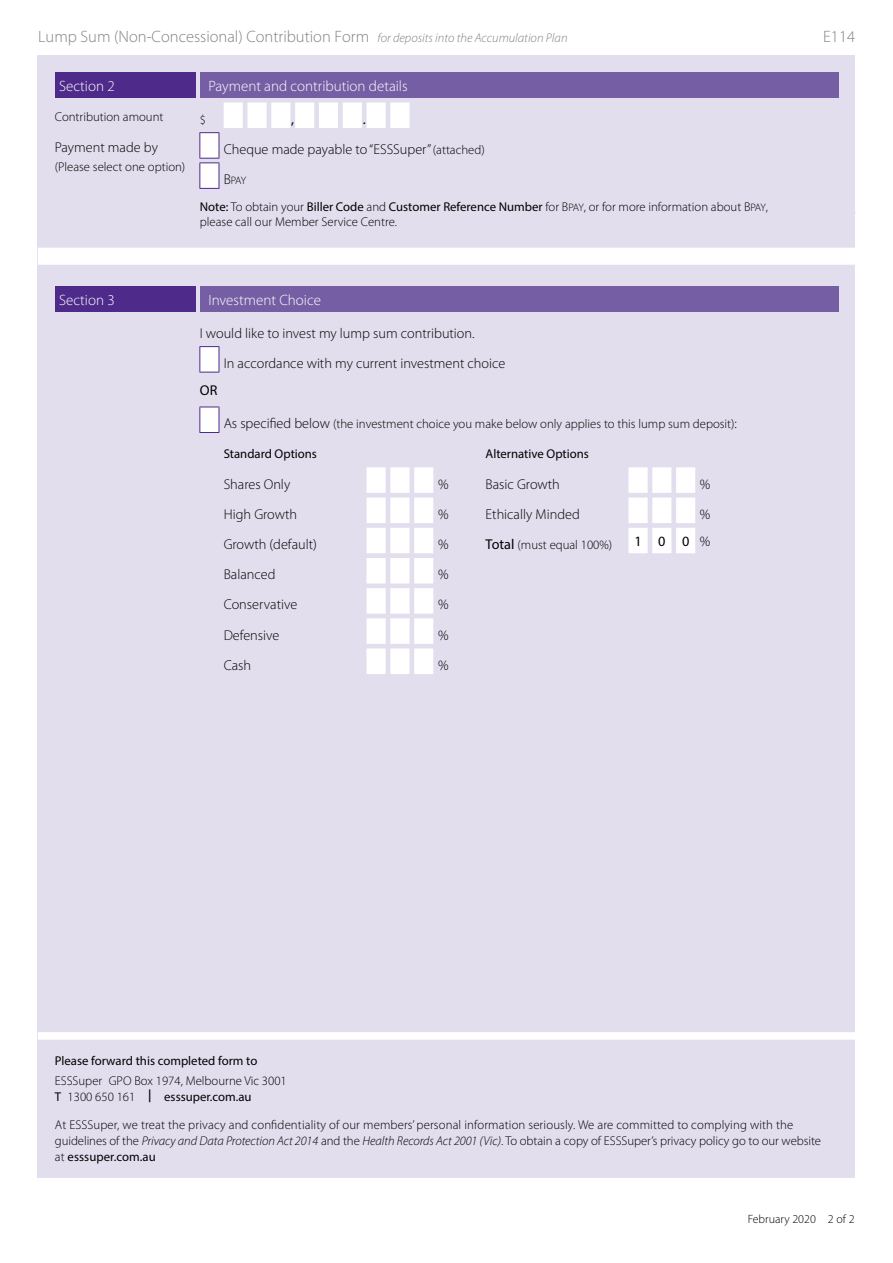
<style>
.page{position:relative;width:893px;height:1263px;background:#fff}
.page>*{position:absolute;margin:0;border:0;box-sizing:border-box;transform-origin:0 0}
.t1{font:300 16.5px "Myriad Pro";color:#808285}
.t2{font:300 15px "Myriad Pro";color:#fff}
.t3{font:300 14.25px/30.2px "Myriad Pro";color:#000}
.t4{font:14.25px "Myriad Pro";color:#000}
.t5{font:300 12.75px/15.8px "Myriad Pro";color:#000}
.t6{font:12.75px "Myriad Pro";color:#000}
.t7{font:300 12px "Myriad Pro";color:#000}
.t8{font:300 10.8px "Myriad Pro";color:#000}
.s1{font-style:italic;font-size:12.75px}
.s2{font-size:12.75px}
.s3{font-size:14.25px}
.s4{font-weight:400}
.s5{font-size:10.8px}
.s6{font-weight:400;font-size:14.25px}
.s7{font-weight:300}
.s8{font-weight:600}
.s9{font-style:italic}
</style>
<div class="page">
<div style="left:38px;top:55px;width:817px;height:1123px;background:#e2deee"></div>
<div style="left:38px;top:1032px;width:817px;height:8px;background:#fff"></div>
<div style="left:55px;top:72px;width:140px;height:26px;background:#4e2b8a"></div>
<div style="left:200px;top:72px;width:638px;height:26px;background:#765ea4"></div>
<svg style="left:38px;top:102px;width:817px;height:163px"></svg>
<svg style="left:199px;top:132px;width:21px;height:57px"></svg>
<div style="left:55px;top:286px;width:140px;height:26px;background:#4e2b8a"></div>
<div style="left:200px;top:286px;width:638px;height:26px;background:#765ea4"></div>
<svg style="left:200px;top:406px;width:495px;height:268px"></svg>
<svg style="left:199px;top:346px;width:21px;height:27px"></svg>
<svg style="left:199px;top:407px;width:21px;height:26px"></svg>
<p class="t1" style="left:38px;top:27px;width:531px">Lump Sum (Non-Concessional) Contribution Form <span class="s1">for deposits into the Accumulation Plan</span></p>
<p class="t1" style="left:823px;top:27px;width:33px">E114</p>
<p class="t2" style="left:59px;top:77px;width:57px">Section 2</p>
<p class="t2" style="left:208px;top:77px;width:201px">Payment and contribution details</p>
<p class="t5" style="left:55px;top:108px;width:110px">Contribution amount</p>
<p class="t5" style="left:200px;top:111px;width:8px">$</p>
<p class="t4" style="left:291px;top:110px;width:4px">,</p>
<p class="t4" style="left:363px;top:110px;width:4px">.</p>
<p class="t3" style="left:55px;top:132px;width:105px">Payment made by</p>
<p class="t5" style="left:55px;top:159px;width:132px">(Please select one option)</p>
<p class="t3" style="left:224px;top:134px;width:263px">Cheque made payable to “ESSSuper”<span class="s2">(attached)</span></p>
<p class="t8" style="left:224px;top:174px;width:24px"><span class="s3">B</span>PAY</p>
<p class="t5" style="left:200px;top:199px;width:570px;line-height:15.3px"><span class="s4">Note:</span> To obtain your <span class="s4">Biller Code</span> and <span class="s4">Customer Reference Number</span> for B<span class="s5">PAY</span>, or for more information about B<span class="s5">PAY</span>, please call our Member Service Centre.</p>
<p class="t2" style="left:59px;top:291px;width:57px">Section 3</p>
<p class="t2" style="left:208px;top:291px;width:114px">Investment Choice</p>
<p class="t3" style="left:224px;top:318px;width:283px;text-indent:-24px">I would like to invest my lump sum contribution.<br>In accordance with my current investment choice</p>
<p class="t4" style="left:200px;top:381px;width:19px">OR</p>
<p class="t5" style="left:224px;top:416px;width:515px"><span class="s3">As specified below</span> (the investment choice you make below only applies to this lump sum deposit)<span class="s3">:</span></p>
<p class="t6" style="left:224px;top:446px;width:95px">Standard Options</p>
<p class="t6" style="left:486px;top:446px;width:105px">Alternative Options</p>
<p class="t3" style="left:224px;top:469px;width:68px">Shares Only</p>
<p class="t3" style="left:438px;top:469px;width:12px">%</p>
<p class="t3" style="left:486px;top:469px;width:76px">Basic Growth</p>
<p class="t3" style="left:700px;top:469px;width:12px">%</p>
<p class="t3" style="left:224px;top:499px;width:75px">High Growth</p>
<p class="t3" style="left:438px;top:499px;width:12px">%</p>
<p class="t3" style="left:486px;top:499px;width:96px">Ethically Minded</p>
<p class="t3" style="left:700px;top:499px;width:12px">%</p>
<p class="t3" style="left:224px;top:529px;width:95px">Growth (default)</p>
<p class="t3" style="left:438px;top:529px;width:12px">%</p>
<p class="t5" style="left:486px;top:537px;width:128px"><span class="s6">Total</span> (must equal 100%)</p>
<p class="t4" style="left:634px;top:532px;width:78px">100<span class="s7">%</span></p>
<p class="t3" style="left:224px;top:559px;width:53px">Balanced</p>
<p class="t3" style="left:438px;top:559px;width:12px">%</p>
<p class="t3" style="left:224px;top:589px;width:75px">Conservative</p>
<p class="t3" style="left:438px;top:589px;width:12px">%</p>
<p class="t3" style="left:224px;top:620px;width:57px">Defensive</p>
<p class="t3" style="left:438px;top:620px;width:12px">%</p>
<p class="t3" style="left:224px;top:650px;width:29px">Cash</p>
<p class="t3" style="left:438px;top:650px;width:12px">%</p>
<p class="t6" style="left:55px;top:1053px;width:204px">Please forward this completed form to</p>
<p class="t5" style="left:55px;top:1073px;width:233px">ESSSuper GPO Box 1974, Melbourne Vic 3001<br><span class="s4">T</span> 1300 650 161 <span class="s8">|</span> <span class="s4">esssuper.com.au</span></p>
<p class="t5" style="left:55px;top:1117px;width:768px">At ESSSuper, we treat the privacy and confidentiality of our members’ personal information seriously. We are committed to complying with the guidelines of the <span class="s9">Privacy and Data Protection Act 2014</span> and the <span class="s9">Health Records Act 2001 (Vic)</span>. To obtain a copy of ESSSuper’s privacy policy go to our website at <span class="s4">esssuper.com.au</span></p>
<p class="t7" style="left:748px;top:1211px;width:109px">February 2020 2 of 2</p>
</div>
